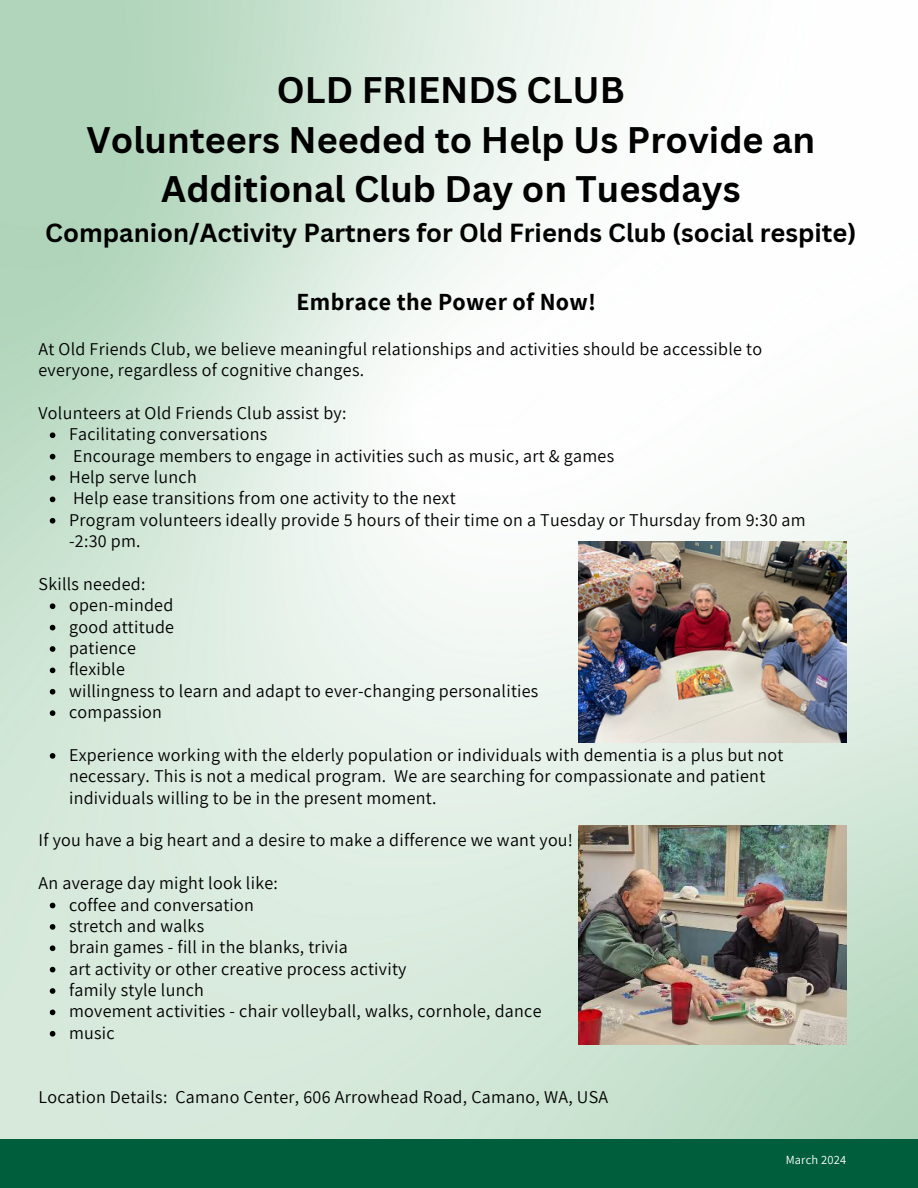
<style>
.page{position:relative;width:918px;height:1188px;background:#fff}
.page>*{position:absolute;margin:0;border:0;box-sizing:border-box;transform-origin:0 0}
.t1{font:700 36px/49.5px "Canva Sans";color:#000;text-align:center}
.t2{font:700 25.5px "Canva Sans";color:#000}
.t3{font:700 24px "Assistant";letter-spacing:.015em;color:#000}
.t4{font:18px/21.3px "Assistant";letter-spacing:.015em;color:#000}
.t5{font:12.45px "Assistant";letter-spacing:.015em;color:#fff}
</style>
<div class="page">
<img style="left:0;top:0;width:918px;height:1140px">
<svg style="left:50px;top:432px;width:5px;height:6px"></svg>
<svg style="left:50px;top:454px;width:5px;height:5px"></svg>
<svg style="left:50px;top:475px;width:5px;height:6px"></svg>
<svg style="left:50px;top:497px;width:5px;height:5px"></svg>
<svg style="left:50px;top:518px;width:5px;height:6px"></svg>
<svg style="left:50px;top:603px;width:5px;height:6px"></svg>
<svg style="left:50px;top:625px;width:5px;height:5px"></svg>
<svg style="left:50px;top:646px;width:5px;height:6px"></svg>
<svg style="left:50px;top:668px;width:5px;height:5px"></svg>
<svg style="left:50px;top:689px;width:5px;height:6px"></svg>
<svg style="left:50px;top:710px;width:5px;height:6px"></svg>
<svg style="left:50px;top:753px;width:5px;height:6px"></svg>
<svg style="left:50px;top:903px;width:5px;height:5px"></svg>
<svg style="left:50px;top:924px;width:5px;height:6px"></svg>
<svg style="left:50px;top:945px;width:5px;height:6px"></svg>
<svg style="left:50px;top:967px;width:5px;height:5px"></svg>
<svg style="left:50px;top:988px;width:5px;height:6px"></svg>
<svg style="left:50px;top:1010px;width:5px;height:5px"></svg>
<svg style="left:50px;top:1031px;width:5px;height:6px"></svg>
<img style="left:578px;top:826px;width:268px;height:218px">
<img style="left:578px;top:541px;width:268px;height:202px">
<div style="left:0;top:1140px;width:675px;height:48px;background:#005e3d"></div>
<div style="left:627px;top:1140px;width:291px;height:48px;background:#005e3d"></div>
<h1 class="t1" style="left:87px;top:66px;width:730px">OLD FRIENDS CLUB<br>Volunteers Needed to Help Us Provide an<br>Additional Club Day on Tuesdays</h1>
<h2 class="t2" style="left:45px;top:217px;width:813px">Companion/Activity Partners for Old Friends Club (social respite)</h2>
<h3 class="t3" style="left:296px;top:285px;width:301px">Embrace the Power of Now!</h3>
<p class="t4" style="left:39px;top:337px;width:725px">At Old Friends Club, we believe meaningful relationships and activities should be accessible to everyone, regardless of cognitive changes.</p>
<p class="t4" style="left:69px;top:401px;width:738px;text-indent:-31px">Volunteers at Old Friends Club assist by:<br>Facilitating conversations<br>Encourage members to engage in activities such as music, art &amp; games<br>Help serve lunch<br>Help ease transitions from one activity to the next<br>Program volunteers ideally provide 5 hours of their time on a Tuesday or Thursday from 9:30 am -2:30 pm.</p>
<p class="t4" style="left:69px;top:572px;width:471px;text-indent:-31px">Skills needed:<br>open-minded<br>good attitude<br>patience<br>flexible<br>willingness to learn and adapt to ever-changing personalities compassion</p>
<p class="t4" style="left:69px;top:743px;width:716px">Experience working with the elderly population or individuals with dementia is a plus but not necessary. This is not a medical program. We are searching for compassionate and patient individuals willing to be in the present moment.</p>
<p class="t4" style="left:39px;top:829px;width:536px">If you have a big heart and a desire to make a difference we want you!</p>
<p class="t4" style="left:69px;top:872px;width:474px;text-indent:-31px">An average day might look like:<br>coffee and conversation<br>stretch and walks<br>brain games - fill in the blanks, trivia<br>art activity or other creative process activity<br>family style lunch<br>movement activities - chair volleyball, walks, cornhole, dance music</p>
<p class="t4" style="left:39px;top:1085px;width:571px">Location Details: Camano Center, 606 Arrowhead Road, Camano, WA, USA</p>
<p class="t5" style="left:786px;top:1152px;width:62px">March 2024</p>
</div>
